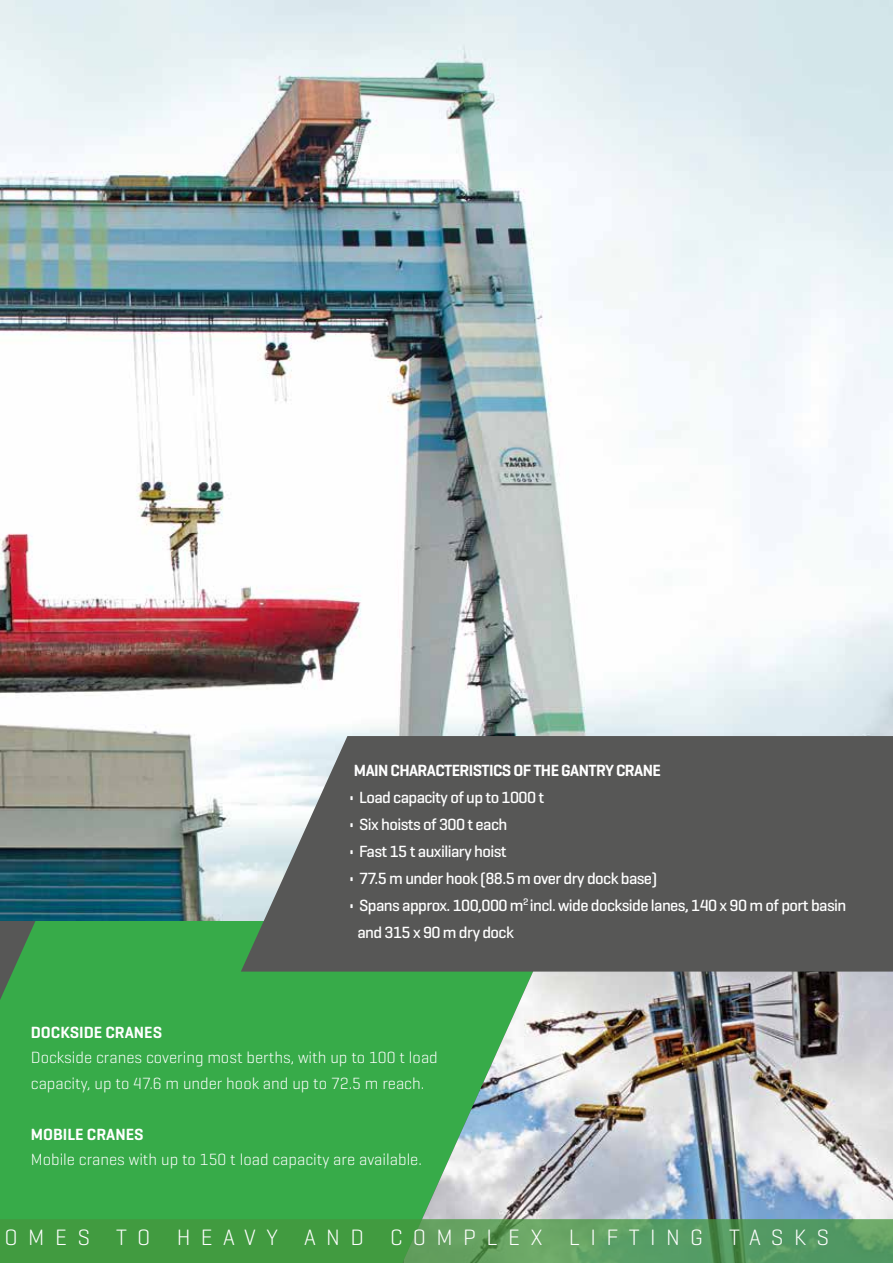
<style>
.page{position:relative;width:893px;height:1263px;background:#fff}
.page>*{position:absolute;margin:0;border:0;box-sizing:border-box;transform-origin:0 0}
.t1{font:300 22.65px "Geogrotesque";letter-spacing:.46em;color:#fff}
.t2{font:500 16.5px/27px "Geogrotesque";letter-spacing:-.035em;color:#fff}
.t3{font:300 16.5px/25.5px "Geogrotesque";color:#fff}
.t4{font:600 16.5px "Geogrotesque";letter-spacing:-.035em;color:#fff}
.t5{font:600 16.5px "Geogrotesque";color:#fff}
.s1{font-size:21.9px}
</style>
<div class="page">
<div style="left:0;top:921px;width:402px;height:298px;background:#37ab49"></div>
<img style="left:0;top:0;width:893px;height:921px">
<img style="left:404px;top:971px;width:489px;height:248px">
<svg style="left:241px;top:736px;width:652px;height:235px;background:#626362"></svg>
<svg style="left:0;top:1219px;width:893px;height:44px;background:#4f9c52"></svg>
<p class="t4" style="left:354px;top:764px;width:309px">MAIN CHARACTERISTICS OF THE GANTRY CRANE</p>
<p class="t2" style="left:349px;top:785px;width:197px"><span class="s1">•</span> Load capacity of up to 1000 t</p>
<p class="t2" style="left:349px;top:812px;width:160px"><span class="s1">•</span> Six hoists of 300 t each</p>
<p class="t2" style="left:349px;top:839px;width:160px"><span class="s1">•</span> Fast 15 t auxiliary hoist</p>
<p class="t2" style="left:349px;top:866px;width:310px"><span class="s1">•</span> 77.5 m under hook (88.5 m over dry dock base)</p>
<p class="t2" style="left:357px;top:893px;width:490px;text-indent:-9px"><span class="s1">•</span> Spans approx. 100,000 m<sup>2</sup> incl. wide dockside lanes, 140 x 90 m of port basin and 315 x 90 m dry dock</p>
<p class="t5" style="left:31px;top:1026px;width:133px">DOCKSIDE CRANES</p>
<p class="t3" style="left:31px;top:1046px;width:409px">Dockside cranes covering most berths, with up to 100 t load capacity, up to 47.6 m under hook and up to 72.5 m reach.</p>
<p class="t5" style="left:31px;top:1128px;width:114px">MOBILE CRANES</p>
<p class="t3" style="left:31px;top:1148px;width:393px">Mobile cranes with up to 150 t load capacity are available.</p>
<h1 class="t1" style="left:5px;top:1228px;width:826px">OMES TO HEAVY AND COMPLEX LIFTING TASKS</h1>
</div>
